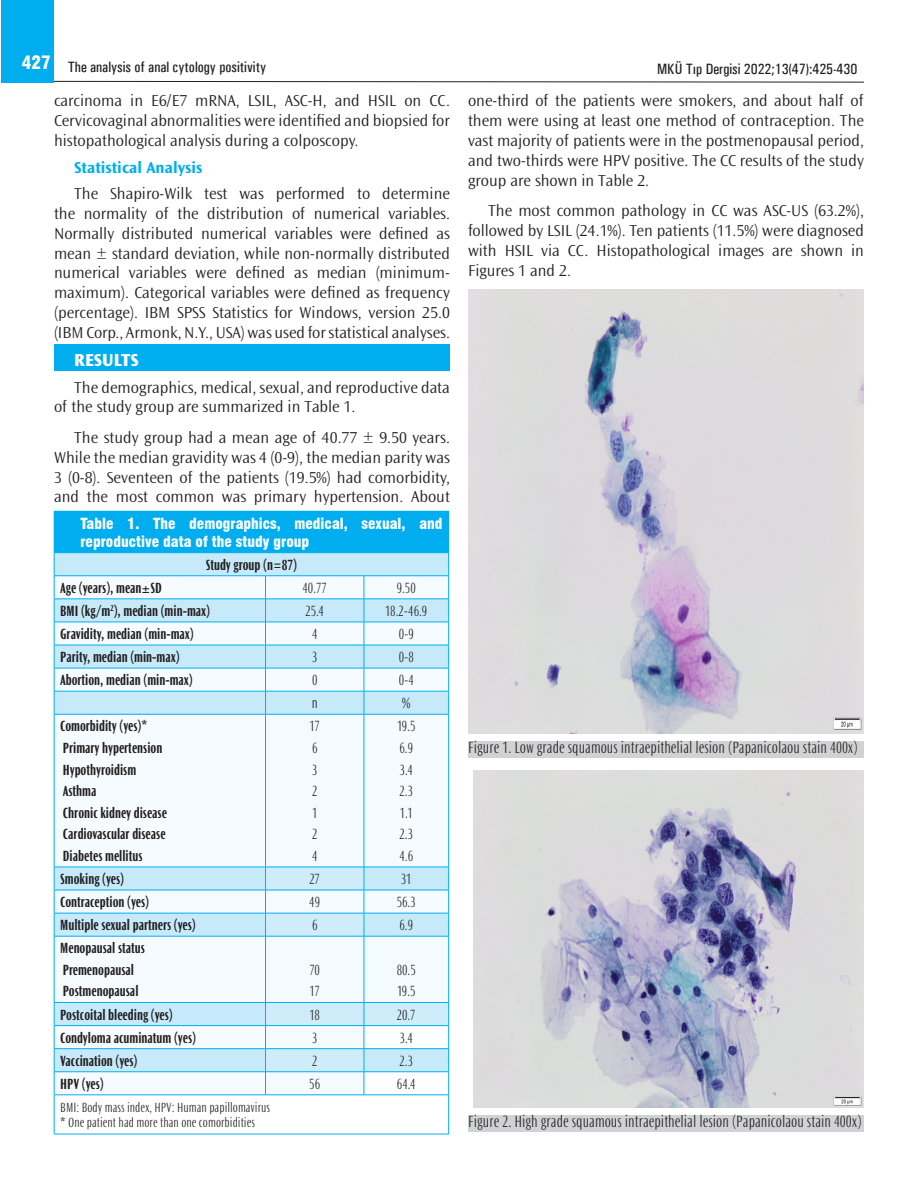
<style>
.page{position:relative;width:918px;height:1188px;background:#fff}
.page>*{position:absolute;margin:0;border:0;box-sizing:border-box;transform-origin:0 0}
.Gövde_Başlık_1__Sevi{font:800 18px "Ocean Sans MT Pro";color:#fff}
.Makale_Metni_Gövde-E{font:300 16.5px/19.8px "Ocean Sans MT Pro";color:#231f20;text-align:justify}
.Makale_Metni_Gövde-E-2{font:300 condensed 16.5px "Ocean Sans MT Pro";color:#231f20}
.Gövde_Başlık_2__Sevi{font:700 16.5px "Ocean Sans MT Pro";color:#00aeef}
.t1{font:700 condensed 15px "Ocean Sans MT Pro";color:#231f20}
.t2{font:300 condensed 15px "Ocean Sans MT Pro";letter-spacing:-.01em;color:#231f20}
.Tablo_Başlık_İlk_Sat{font:900 condensed 15px/18px "Swiss 721 BT";color:#fff}
.t3{font:500 15px "Univers Condensed";color:#231f20}
.t4{font:300 condensed 13.5px "Ocean Sans MT Pro";color:#231f20}
</style>
<div class="page">
<svg style="left:53px;top:81px;width:811px;height:2px;background:#918f8f"></svg>
<div style="left:2px;top:0;width:52px;height:82px;background:#00aeef"></div>
<div style="left:54px;top:345px;width:396px;height:26px;background:#00aeef"></div>
<div style="left:468px;top:741px;width:396px;height:17px;background:#d1d2d4"></div>
<div style="left:468px;top:1115px;width:396px;height:17px;background:#d1d2d4"></div>
<img style="left:468px;top:290px;width:396px;height:443px">
<img style="left:474px;top:771px;width:390px;height:337px">
<div style="left:54px;top:511px;width:395px;height:42px;background:#00aeef"></div>
<div style="left:55px;top:553px;width:210px;height:22px;background:#c6eafa"></div>
<svg style="left:55px;top:576px;width:210px;height:519px;fill:#f5fbfe"></svg>
<svg style="left:55px;top:891px;width:210px;height:111px;fill:#f5fbfe"></svg>
<hr style="left:54px;top:575px;width:212px;height:1px;background:#00aeef">
<hr style="left:54px;top:599px;width:212px;height:1px;background:#00aeef">
<hr style="left:54px;top:622px;width:212px;height:1px;background:#00aeef">
<hr style="left:54px;top:645px;width:212px;height:1px;background:#00aeef">
<hr style="left:54px;top:668px;width:212px;height:1px;background:#00aeef">
<hr style="left:54px;top:691px;width:212px;height:1px;background:#00aeef">
<svg style="left:54px;top:553px;width:1px;height:161px"></svg>
<hr style="left:54px;top:714px;width:212px;height:1px;background:#00aeef">
<hr style="left:54px;top:714px;width:1px;height:153px;background:#00aeef">
<hr style="left:54px;top:867px;width:212px;height:1px;background:#00aeef">
<hr style="left:54px;top:890px;width:212px;height:1px;background:#00aeef">
<hr style="left:54px;top:913px;width:212px;height:1px;background:#00aeef">
<svg style="left:54px;top:867px;width:1px;height:69px"></svg>
<hr style="left:54px;top:936px;width:212px;height:1px;background:#00aeef">
<hr style="left:54px;top:936px;width:1px;height:66px;background:#00aeef">
<hr style="left:54px;top:1002px;width:212px;height:1px;background:#00aeef">
<hr style="left:54px;top:1025px;width:212px;height:1px;background:#00aeef">
<hr style="left:54px;top:1048px;width:212px;height:1px;background:#00aeef">
<hr style="left:54px;top:1071px;width:212px;height:1px;background:#00aeef">
<svg style="left:54px;top:1003px;width:1px;height:92px"></svg>
<svg style="left:265px;top:553px;width:184px;height:542px"></svg>
<hr style="left:54px;top:1095px;width:212px;height:1px;background:#00aeef">
<hr style="left:54px;top:1095px;width:1px;height:39px;background:#00aeef">
<hr style="left:266px;top:1095px;width:98px;height:1px;background:#00aeef">
<hr style="left:364px;top:1095px;width:85px;height:1px;background:#00aeef">
<hr style="left:448px;top:1095px;width:1px;height:39px;background:#00aeef">
<hr style="left:54px;top:1134px;width:212px;height:1px;background:#00aeef">
<hr style="left:266px;top:1134px;width:98px;height:1px;background:#00aeef">
<hr style="left:364px;top:1134px;width:85px;height:1px;background:#00aeef">
<p class="t3" style="left:22px;top:58px;width:246px"><sup>427</sup> The analysis of anal cytology positivity</p>
<p class="Makale_Metni_Gövde-E" style="left:54px;top:91px;width:398px">carcinoma in E6/E7 mRNA, LSIL, ASC-H, and HSIL on CC.<br>Cervicovaginal abnormalities were identified and biopsied for histopathological analysis during a colposcopy.</p>
<p class="Gövde_Başlık_2__Sevi" style="left:74px;top:157px;width:130px">Statistical Analysis</p>
<p class="Makale_Metni_Gövde-E" style="left:54px;top:184px;width:398px;text-indent:20px">The Shapiro-Wilk test was performed to determine the normality of the distribution of numerical variables.<br>Normally distributed numerical variables were defined as mean ± standard deviation, while non-normally distributed numerical variables were defined as median (minimum&shy;maximum). Categorical variables were defined as frequency (percentage). IBM SPSS Statistics for Windows, version 25.0 (IBM Corp., Armonk, N.Y., USA) was used for statistical analyses.</p>
<p class="Gövde_Başlık_1__Sevi" style="left:74px;top:349px;width:66px">RESULTS</p>
<p class="Makale_Metni_Gövde-E" style="left:54px;top:377px;width:398px;text-indent:20px">The demographics, medical, sexual, and reproductive data of the study group are summarized in Table 1.</p>
<p class="Makale_Metni_Gövde-E" style="left:54px;top:428px;width:398px;text-indent:20px">The study group had a mean age of 40.77 ± 9.50 years.<br>While the median gravidity was 4 (0-9), the median parity was 3 (0-8). Seventeen of the patients (19.5%) had comorbidity, and the most common was primary hypertension. About</p>
<p class="Tablo_Başlık_İlk_Sat" style="left:80px;top:514px;width:364px">Table 1. The demographics, medical, sexual, and reproductive data of the study group</p>
<p class="t1" style="left:206px;top:555px;width:93px">Study group (n=87)</p>
<p class="t1" style="left:60px;top:579px;width:103px">Age (years), mean±SD</p>
<p class="t2" style="left:302px;top:579px;width:26px">40.77</p>
<p class="t2" style="left:397px;top:579px;width:21px">9.50</p>
<p class="t1" style="left:60px;top:602px;width:151px">BMI (kg/m<sup>2</sup>), median (min-max)</p>
<p class="t2" style="left:305px;top:602px;width:20px">25.4</p>
<p class="t2" style="left:385px;top:602px;width:43px">18.2-46.9</p>
<p class="t1" style="left:60px;top:625px;width:135px">Gravidity, median (min-max)</p>
<p class="t2" style="left:312px;top:625px;width:7px">4</p>
<p class="t2" style="left:399px;top:625px;width:17px">0-9</p>
<p class="t1" style="left:60px;top:648px;width:121px">Parity, median (min-max)</p>
<p class="t2" style="left:312px;top:648px;width:7px">3</p>
<p class="t2" style="left:399px;top:648px;width:17px">0-8</p>
<p class="t1" style="left:60px;top:671px;width:134px">Abortion, median (min-max)</p>
<p class="t2" style="left:312px;top:671px;width:7px">0</p>
<p class="t2" style="left:399px;top:671px;width:17px">0-4</p>
<p class="t2" style="left:312px;top:694px;width:7px">n</p>
<p class="t2" style="left:402px;top:694px;width:11px">%</p>
<p class="t1" style="left:60px;top:717px;width:89px">Comorbidity (yes)*</p>
<p class="t1" style="left:63px;top:739px;width:101px">Primary hypertension</p>
<p class="t1" style="left:63px;top:760px;width:75px">Hypothyroidism</p>
<p class="t1" style="left:63px;top:782px;width:35px">Asthma</p>
<p class="t1" style="left:63px;top:803px;width:106px">Chronic kidney disease</p>
<p class="t1" style="left:63px;top:825px;width:104px">Cardiovascular disease</p>
<p class="t1" style="left:63px;top:847px;width:81px">Diabetes mellitus</p>
<p class="t2" style="left:397px;top:717px;width:20px">19.5</p>
<p class="t2" style="left:400px;top:739px;width:15px">6.9</p>
<p class="t2" style="left:400px;top:761px;width:15px">3.4</p>
<p class="t2" style="left:400px;top:782px;width:15px">2.3</p>
<p class="t2" style="left:400px;top:804px;width:15px">1.1</p>
<p class="t2" style="left:400px;top:825px;width:15px">2.3</p>
<p class="t2" style="left:400px;top:847px;width:15px">4.6</p>
<p class="t2" style="left:310px;top:717px;width:12px">17</p>
<p class="t2" style="left:312px;top:739px;width:7px">6</p>
<p class="t2" style="left:312px;top:761px;width:7px">3</p>
<p class="t2" style="left:312px;top:782px;width:7px">2</p>
<p class="t2" style="left:312px;top:804px;width:7px">1</p>
<p class="t2" style="left:312px;top:825px;width:7px">2</p>
<p class="t2" style="left:312px;top:847px;width:7px">4</p>
<p class="t1" style="left:60px;top:870px;width:66px">Smoking (yes)</p>
<p class="t2" style="left:309px;top:870px;width:12px">27</p>
<p class="t2" style="left:401px;top:870px;width:12px">31</p>
<p class="t1" style="left:60px;top:893px;width:91px">Contraception (yes)</p>
<p class="t2" style="left:309px;top:893px;width:12px">49</p>
<p class="t2" style="left:397px;top:893px;width:21px">56.3</p>
<p class="t1" style="left:60px;top:916px;width:137px">Multiple sexual partners (yes)</p>
<p class="t2" style="left:312px;top:916px;width:7px">6</p>
<p class="t2" style="left:400px;top:916px;width:15px">6.9</p>
<p class="t1" style="left:60px;top:939px;width:86px">Menopausal status</p>
<p class="t1" style="left:63px;top:961px;width:73px">Premenopausal</p>
<p class="t1" style="left:63px;top:982px;width:77px">Postmenopausal</p>
<p class="t2" style="left:309px;top:961px;width:12px">70</p>
<p class="t2" style="left:310px;top:982px;width:12px">17</p>
<p class="t2" style="left:397px;top:961px;width:21px">80.5</p>
<p class="t2" style="left:397px;top:982px;width:20px">19.5</p>
<p class="t1" style="left:60px;top:1005px;width:114px">Postcoital bleeding (yes)</p>
<p class="t2" style="left:310px;top:1006px;width:12px">18</p>
<p class="t2" style="left:397px;top:1006px;width:20px">20.7</p>
<p class="t1" style="left:60px;top:1028px;width:137px">Condyloma acuminatum (yes)</p>
<p class="t2" style="left:312px;top:1029px;width:7px">3</p>
<p class="t2" style="left:400px;top:1029px;width:15px">3.4</p>
<p class="t1" style="left:60px;top:1051px;width:79px">Vaccination (yes)</p>
<p class="t2" style="left:312px;top:1052px;width:7px">2</p>
<p class="t2" style="left:400px;top:1052px;width:15px">2.3</p>
<p class="t1" style="left:60px;top:1075px;width:45px">HPV (yes)</p>
<p class="t2" style="left:309px;top:1075px;width:12px">56</p>
<p class="t2" style="left:397px;top:1075px;width:20px">64.4</p>
<p class="t4" style="left:60px;top:1099px;width:211px">BMI: Body mass index, HPV: Human papillomavirus</p>
<p class="t4" style="left:60px;top:1114px;width:196px">* One patient had more than one comorbidities</p>
<p class="t3" style="left:657px;top:60px;width:202px">MKÜ Tıp Dergisi 2022;13(47):425-430</p>
<p class="Makale_Metni_Gövde-E" style="left:468px;top:91px;width:398px">one-third of the patients were smokers, and about half of them were using at least one method of contraception. The vast majority of patients were in the postmenopausal period, and two-thirds were HPV positive. The CC results of the study group are shown in Table 2.</p>
<p class="Makale_Metni_Gövde-E" style="left:468px;top:201px;width:398px;text-indent:20px">The most common pathology in CC was ASC-US (63.2%), followed by LSIL (24.1%). Ten patients (11.5%) were diagnosed with HSIL via CC. Histopathological images are shown in Figures 1 and 2.</p>
<p class="Makale_Metni_Gövde-E-2" style="left:468px;top:738px;width:391px">Figure 1. Low grade squamous intraepithelial lesion (Papanicolaou stain 400x)</p>
<p class="Makale_Metni_Gövde-E-2" style="left:468px;top:1112px;width:395px">Figure 2. High grade squamous intraepithelial lesion (Papanicolaou stain 400x)</p>
</div>
